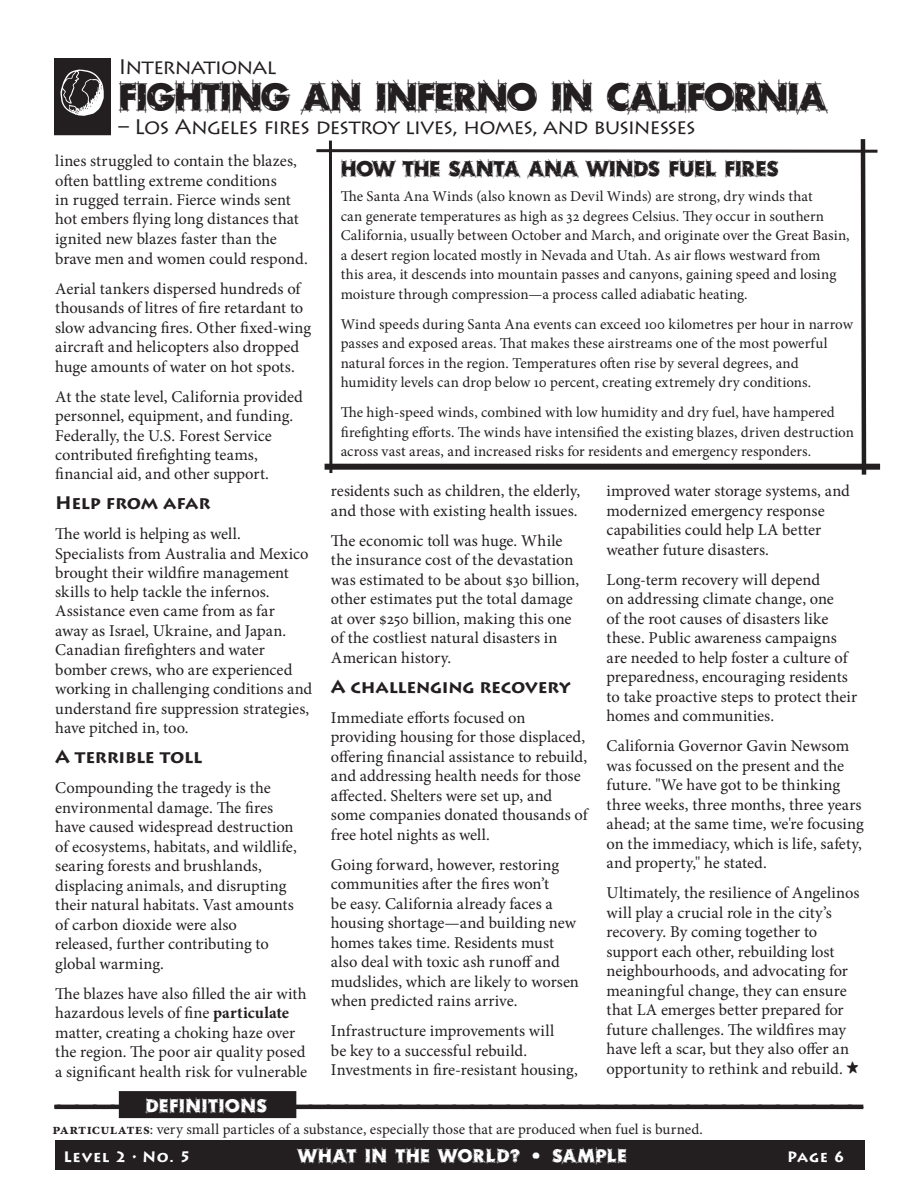
<style>
.page{position:relative;width:918px;height:1188px;background:#fff}
.page>*{position:absolute;margin:0;border:0;box-sizing:border-box;transform-origin:0 0}
.t1{font:37.5px "Rough Draft";letter-spacing:-.025em;color:#231f20}
.t2{font:21px "Lithos Pro";letter-spacing:-.05em;color:#231f20}
.Sidebar_Headline{font:21px "Rough Draft";letter-spacing:.005em;color:#231f20}
.Text_basic{font:700 18px "Lithos Pro";letter-spacing:-.015em;color:#231f20}
.Definitions_header{font:18px "Rough Draft";letter-spacing:.055em;color:#fff}
.Text_basic-2{font:16.5px/19.5px "Minion Pro";color:#231f20}
.Text_basic-3{font:15px/19.5px "Minion Pro";letter-spacing:.005em;color:#231f20}
.Definitions{font:15px "Minion Pro";color:#231f20}
.t3{font:700 15px "Lithos Pro";letter-spacing:.045em;color:#fff}
.s1{font-weight:700}
.s2{font-family:"Tombats One"}
</style>
<div class="page">
<div style="left:54px;top:58px;width:57px;height:77px;background:#231f20"></div>
<svg style="left:316px;top:139px;width:565px;height:336px"></svg>
<svg style="left:60px;top:70px;width:44px;height:46px"></svg>
<div style="left:119px;top:1091px;width:177px;height:27px;background:#231f20"></div>
<svg style="left:54px;top:1103px;width:810px;height:8px"></svg>
<div style="left:55px;top:1140px;width:810px;height:30px;background:#231f20"></div>
<p class="t2" style="left:118px;top:54px;width:160px">International</p>
<p class="t1" style="left:118px;top:72px;width:710px">FIGHTING AN INFERNO IN CALIFORNIA</p>
<p class="t2" style="left:118px;top:114px;width:579px">– Los Angeles fires destroy lives, homes, and businesses</p>
<p class="Text_basic-2" style="left:55px;top:152px;width:254px">lines struggled to contain the blazes, often battling extreme conditions<br>in rugged terrain. Fierce winds sent hot embers flying long distances that ignited new blazes faster than the brave men and women could respond.</p>
<p class="Text_basic-2" style="left:55px;top:279px;width:258px">Aerial tankers dispersed hundreds of thousands of litres of fire retardant to slow advancing fires. Other fixed-wing aircraft and helicopters also dropped huge amounts of water on hot spots.</p>
<p class="Text_basic-2" style="left:55px;top:387px;width:249px">At the state level, California provided personnel, equipment, and funding.<br>Federally, the U.S. Forest Service contributed firefighting teams, financial aid, and other support.</p>
<p class="Text_basic" style="left:55px;top:492px;width:157px">Help from afar</p>
<p class="Text_basic-2" style="left:55px;top:524px;width:259px">The world is helping as well.<br>Specialists from Australia and Mexico brought their wildfire management skills to help tackle the infernos.<br>Assistance even came from as far<br>away as Israel, Ukraine, and Japan.<br>Canadian firefighters and water bomber crews, who are experienced working in challenging conditions and understand fire suppression strategies, have pitched in, too.</p>
<p class="Text_basic" style="left:55px;top:746px;width:149px">A terrible toll</p>
<p class="Text_basic-2" style="left:55px;top:778px;width:243px">Compounding the tragedy is the environmental damage. The fires have caused widespread destruction of ecosystems, habitats, and wildlife, searing forests and brushlands, displacing animals, and disrupting their natural habitats. Vast amounts of carbon dioxide were also released, further contributing to global warming.</p>
<p class="Text_basic-2" style="left:55px;top:984px;width:253px">The blazes have also filled the air with hazardous levels of fine <span class="s1">particulate </span>matter, creating a choking haze over the region. The poor air quality posed a significant health risk for vulnerable</p>
<p class="Sidebar_Headline" style="left:341px;top:155px;width:439px">HOW THE SANTA ANA WINDS FUEL FIRES</p>
<p class="Text_basic-3" style="left:341px;top:187px;width:511px">The Santa Ana Winds (also known as Devil Winds) are strong, dry winds that<br>can generate temperatures as high as 32 degrees Celsius. They occur in southern California, usually between October and March, and originate over the Great Basin, a desert region located mostly in Nevada and Utah. As air flows westward from<br>this area, it descends into mountain passes and canyons, gaining speed and losing moisture through compression—a process called adiabatic heating.</p>
<p class="Text_basic-3" style="left:341px;top:314px;width:514px">Wind speeds during Santa Ana events can exceed 100 kilometres per hour in narrow passes and exposed areas. That makes these airstreams one of the most powerful natural forces in the region. Temperatures often rise by several degrees, and humidity levels can drop below 10 percent, creating extremely dry conditions.</p>
<p class="Text_basic-3" style="left:341px;top:403px;width:515px">The high-speed winds, combined with low humidity and dry fuel, have hampered firefighting efforts. The winds have intensified the existing blazes, driven destruction across vast areas, and increased risks for residents and emergency responders.</p>
<p class="Text_basic-2" style="left:331px;top:481px;width:251px">residents such as children, the elderly, and those with existing health issues.</p>
<p class="Text_basic-2" style="left:331px;top:531px;width:250px">The economic toll was huge. While the insurance cost of the devastation was estimated to be about $30 billion, other estimates put the total damage at over $250 billion, making this one of the costliest natural disasters in American history.</p>
<p class="Text_basic" style="left:331px;top:676px;width:241px">A challenging recovery</p>
<p class="Text_basic-2" style="left:331px;top:708px;width:258px">Immediate efforts focused on providing housing for those displaced, offering financial assistance to rebuild, and addressing health needs for those affected. Shelters were set up, and some companies donated thousands of free hotel nights as well.</p>
<p class="Text_basic-2" style="left:331px;top:855px;width:250px">Going forward, however, restoring communities after the fires won’t<br>be easy. California already faces a housing shortage—and building new homes takes time. Residents must also deal with toxic ash runoff and mudslides, which are likely to worsen when predicted rains arrive.</p>
<p class="Text_basic-2" style="left:331px;top:1021px;width:248px">Infrastructure improvements will<br>be key to a successful rebuild.<br>Investments in fire-resistant housing,</p>
<p class="Text_basic-2" style="left:607px;top:481px;width:245px">improved water storage systems, and modernized emergency response capabilities could help LA better weather future disasters.</p>
<p class="Text_basic-2" style="left:607px;top:570px;width:252px">Long-term recovery will depend<br>on addressing climate change, one<br>of the root causes of disasters like these. Public awareness campaigns are needed to help foster a culture of preparedness, encouraging residents to take proactive steps to protect their homes and communities.</p>
<p class="Text_basic-2" style="left:607px;top:736px;width:259px">California Governor Gavin Newsom was focussed on the present and the future. "We have got to be thinking three weeks, three months, three years ahead; at the same time, we're focusing on the immediacy, which is life, safety, and property," he stated.</p>
<p class="Text_basic-2" style="left:607px;top:883px;width:255px">Ultimately, the resilience of Angelinos will play a crucial role in the city’s recovery. By coming together to support each other, rebuilding lost neighbourhoods, and advocating for meaningful change, they can ensure that LA emerges better prepared for future challenges. The wildfires may have left a scar, but they also offer an opportunity to rethink and rebuild. <span class="s2">J</span></p>
<p class="Definitions_header" style="left:146px;top:1094px;width:123px">DEFINITIONS</p>
<p class="Definitions" style="left:53px;top:1119px;width:652px"><span class="s1">particulates</span>: very small particles of a substance, especially those that are produced when fuel is burned.</p>
<p class="t3" style="left:64px;top:1148px;width:129px">Level 2 • No. 5</p>
<p class="Definitions_header" style="left:298px;top:1144px;width:329px">WHAT IN THE WORLD? • SAMPLE</p>
<p class="t3" style="left:787px;top:1148px;width:59px">Page 6</p>
</div>
